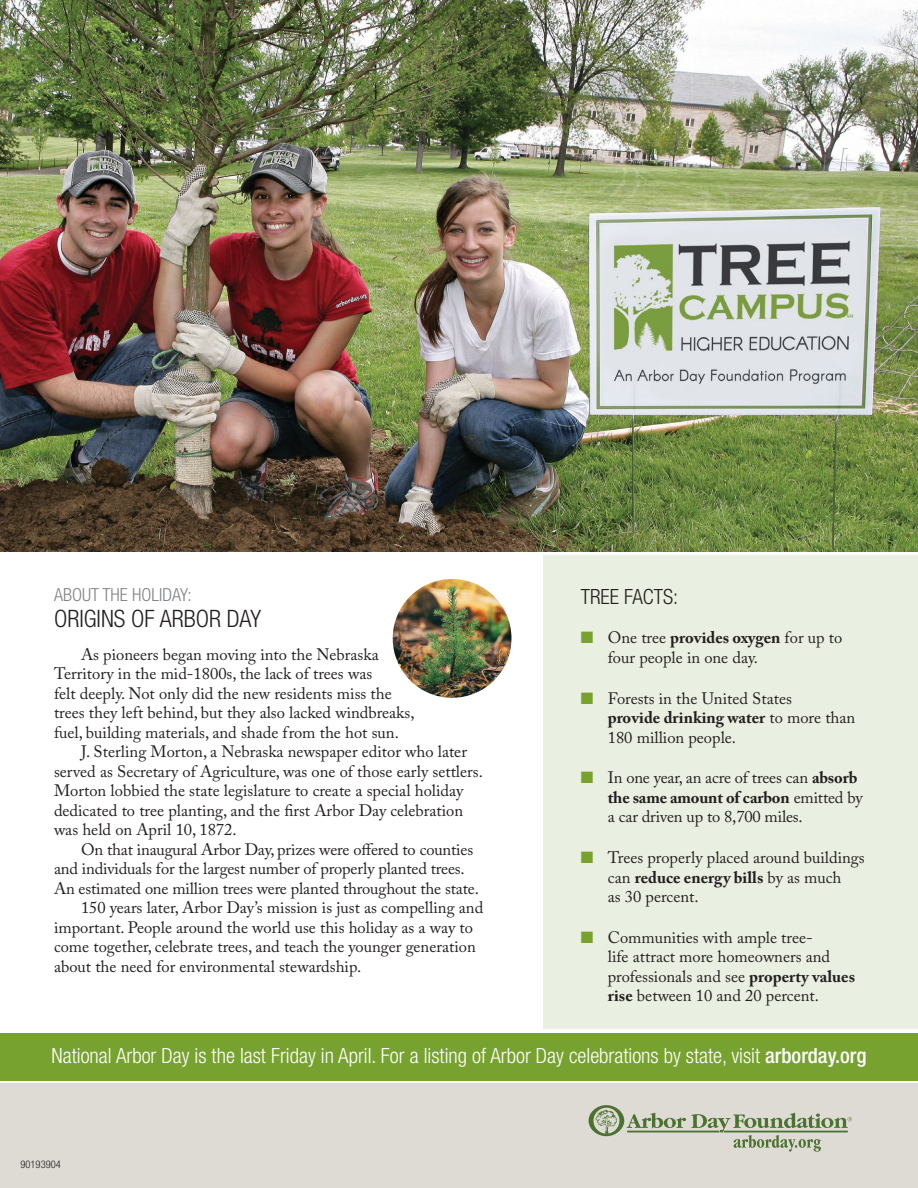
<style>
.page{position:relative;width:918px;height:1188px;background:#fff}
.page>*{position:absolute;margin:0;border:0;box-sizing:border-box;transform-origin:0 0}
.t1{font:300 condensed 24px "Helvetica Neue LT Std";color:#231f20}
.t2{font:300 condensed 21px "Helvetica Neue LT Std";color:#fff}
.t3{font:300 condensed 21px "Helvetica Neue LT Std";color:#231f20}
.t4{font:300 condensed 18px "Helvetica Neue LT Std";color:#808285}
.t5{font:16.5px/19.5px "Adobe Caslon Pro";color:#231f20}
.t6{font:300 condensed 10.5px "Helvetica Neue LT Std";color:#231f20}
.s1{color:#78a22f}
.s2{font-weight:700}
.s3{font-weight:500}
</style>
<div class="page">
<div style="left:0;top:1084px;width:918px;height:104px;background:#dddbd4"></div>
<div style="left:0;top:1033px;width:918px;height:47px;background:#78a22f"></div>
<svg style="left:589px;top:1105px;width:263px;height:47px"></svg>
<img style="left:393px;top:579px;width:119px;height:119px;border-radius:59px">
<img style="left:0;top:0;width:918px;height:551px">
<div style="left:543px;top:555px;width:375px;height:474px;background:#eaf0e1"></div>
<p class="t4" style="left:54px;top:585px;width:139px">ABOUT THE HOLIDAY:</p>
<h1 class="t1" style="left:54px;top:605px;width:208px">ORIGINS OF ARBOR DAY</h1>
<p class="t5" style="left:81px;top:645px;width:299px">As pioneers began moving into the Nebraska</p>
<p class="t5" style="left:54px;top:664px;width:320px">Territory in the mid-1800s, the lack of trees was</p>
<p class="t5" style="left:54px;top:684px;width:339px">felt deeply. Not only did the new residents miss the</p>
<p class="t5" style="left:54px;top:703px;width:362px">trees they left behind, but they also lacked windbreaks,</p>
<p class="t5" style="left:54px;top:723px;width:346px">fuel, building materials, and shade from the hot sun.</p>
<p class="t5" style="left:81px;top:742px;width:387px">J. Sterling Morton, a Nebraska newspaper editor who later</p>
<p class="t5" style="left:54px;top:762px;width:430px">served as Secretary of Agriculture, was one of those early settlers.</p>
<p class="t5" style="left:54px;top:781px;width:411px">Morton lobbied the state legislature to create a special holiday</p>
<p class="t5" style="left:54px;top:801px;width:411px">dedicated to tree planting, and the first Arbor Day celebration</p>
<p class="t5" style="left:54px;top:820px;width:184px">was held on April 10, 1872.</p>
<p class="t5" style="left:81px;top:840px;width:394px">On that inaugural Arbor Day, prizes were offered to counties</p>
<p class="t5" style="left:54px;top:859px;width:412px">and individuals for the largest number of properly planted trees.</p>
<p class="t5" style="left:54px;top:879px;width:426px">An estimated one million trees were planted throughout the state.</p>
<p class="t5" style="left:81px;top:898px;width:404px">150 years later, Arbor Day’s mission is just as compelling and</p>
<p class="t5" style="left:54px;top:918px;width:420px">important. People around the world use this holiday as a way to</p>
<p class="t5" style="left:54px;top:937px;width:423px">come together, celebrate trees, and teach the younger generation</p>
<p class="t5" style="left:54px;top:957px;width:309px">about the need for environmental stewardship.</p>
<p class="t3" style="left:581px;top:584px;width:99px">TREE FACTS:</p>
<p class="t5" style="left:608px;top:628px;width:236px;text-indent:-27px"><span class="s1">■</span> One tree <span class="s2">provides oxygen</span> for up to four people in one day.</p>
<p class="t5" style="left:608px;top:688px;width:249px;text-indent:-27px"><span class="s1">■</span> Forests in the United States<br><span class="s2">provide drinking water</span> to more than<br>180 million people.</p>
<p class="t5" style="left:608px;top:768px;width:257px;text-indent:-27px"><span class="s1">■</span> In one year, an acre of trees can <span class="s2">absorb the same amount of carbon</span> emitted by a car driven up to 8,700 miles.</p>
<p class="t5" style="left:608px;top:848px;width:258px;text-indent:-27px"><span class="s1">■</span> Trees properly placed around buildings can <span class="s2">reduce energy bills</span> by as much<br>as 30 percent.</p>
<p class="t5" style="left:608px;top:927px;width:249px;text-indent:-27px"><span class="s1">■</span> Communities with ample tree-<br>life attract more homeowners and professionals and see <span class="s2">property values rise</span> between 10 and 20 percent.</p>
<p class="t2" style="left:52px;top:1044px;width:816px">National Arbor Day is the last Friday in April. For a listing of Arbor Day celebrations by state, visit <span class="s3">arborday.org</span></p>
<p class="t6" style="left:21px;top:1159px;width:42px">90193904</p>
</div>
